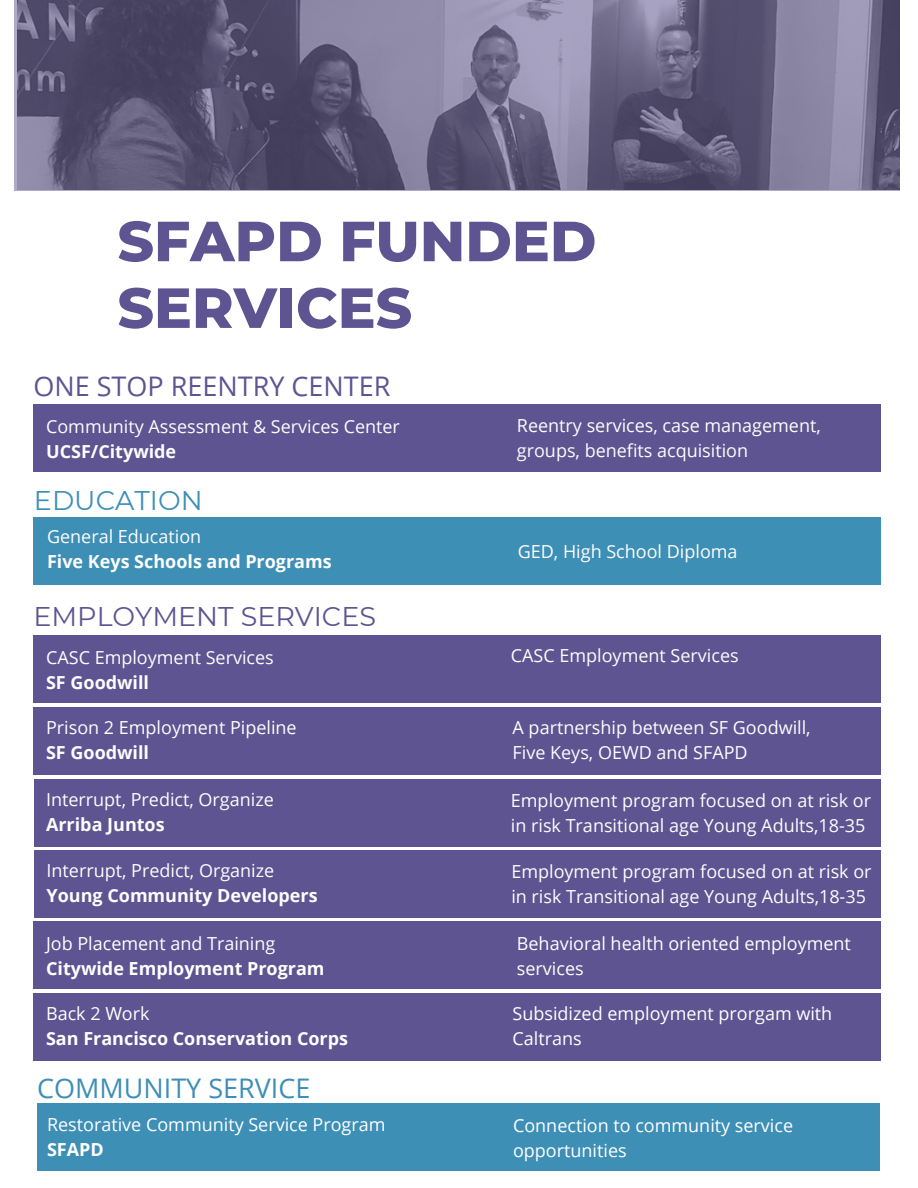
<style>
.page{position:relative;width:918px;height:1188px;background:#fff}
.page>*{position:absolute;margin:0;border:0;box-sizing:border-box;transform-origin:0 0}
.t1{font:800 56.4px/66.8px "Montserrat";color:#5d5491}
.t2{font:27px "Open Sans";color:#5d5491}
.t3{font:27px "Montserrat";color:#5d5491}
.t4{font:27px "Open Sans";color:#3e8fb6}
.t5{font:27px "Montserrat";color:#3e8fb6}
.t6{font:18px/24.8px "Open Sans";color:#fdfdfd}
.t7{font:18px/24.8px "Open Sans";color:#fff}
.t8{font:700 18px "Open Sans";color:#fdfdfd}
.t9{font:700 18px "Open Sans";color:#fff}
</style>
<div class="page">
<svg style="left:14px;top:0;width:886px;height:191px;background:#696583"></svg>
<div style="left:34px;top:518px;width:847px;height:67px;background:#3e8fb6"></div>
<div style="left:34px;top:404px;width:847px;height:68px;background:#5d5491"></div>
<div style="left:34px;top:635px;width:847px;height:68px;background:#5d5491"></div>
<div style="left:34px;top:707px;width:847px;height:67px;background:#5d5491"></div>
<div style="left:34px;top:779px;width:846px;height:68px;background:#5d5491"></div>
<div style="left:34px;top:921px;width:847px;height:68px;background:#5d5491"></div>
<div style="left:34px;top:993px;width:847px;height:67px;background:#5d5491"></div>
<div style="left:34px;top:850px;width:847px;height:68px;background:#5d5491"></div>
<div style="left:37px;top:1103px;width:843px;height:68px;background:#3e8fb6"></div>
<h1 class="t1" style="left:117px;top:208px;width:480px">SFAPD FUNDED<br>SERVICES</h1>
<h2 class="t2" style="left:33px;top:368px;width:359px">ONE STOP REENTRY CENTER</h2>
<p class="t6" style="left:46px;top:414px;width:355px">Community Assessment &amp; Services Center</p>
<p class="t8" style="left:46px;top:438px;width:132px">UCSF/Citywide</p>
<h2 class="t5" style="left:34px;top:484px;width:170px">EDUCATION</h2>
<p class="t6" style="left:47px;top:523px;width:156px">General Education</p>
<p class="t8" style="left:47px;top:548px;width:286px">Five Keys Schools and Programs</p>
<h2 class="t3" style="left:33px;top:600px;width:344px">EMPLOYMENT SERVICES</h2>
<p class="t6" style="left:46px;top:644px;width:229px">CASC Employment Services</p>
<p class="t8" style="left:46px;top:669px;width:104px">SF Goodwill</p>
<p class="t6" style="left:46px;top:714px;width:252px">Prison 2 Employment Pipeline</p>
<p class="t8" style="left:46px;top:739px;width:104px">SF Goodwill</p>
<p class="t6" style="left:46px;top:787px;width:229px">Interrupt, Predict, Organize</p>
<p class="t8" style="left:46px;top:812px;width:120px">Arriba Juntos</p>
<p class="t6" style="left:47px;top:858px;width:229px">Interrupt, Predict, Organize</p>
<p class="t8" style="left:47px;top:883px;width:273px">Young Community Developers</p>
<p class="t7" style="left:46px;top:930px;width:231px">Job Placement and Training</p>
<p class="t9" style="left:46px;top:955px;width:280px">Citywide Employment Program</p>
<p class="t7" style="left:46px;top:1000px;width:105px">Back 2 Work</p>
<p class="t9" style="left:46px;top:1025px;width:304px">San Francisco Conservation Corps</p>
<h2 class="t4" style="left:37px;top:1070px;width:275px">COMMUNITY SERVICE</h2>
<p class="t7" style="left:47px;top:1112px;width:340px">Restorative Community Service Program</p>
<p class="t9" style="left:47px;top:1137px;width:58px">SFAPD</p>
<p class="t6" style="left:517px;top:413px;width:305px">Reentry services, case management, groups, benefits acquisition</p>
<p class="t6" style="left:518px;top:539px;width:221px">GED, High School Diploma</p>
<p class="t6" style="left:511px;top:643px;width:229px">CASC Employment Services</p>
<p class="t6" style="left:513px;top:714px;width:300px">A partnership between SF Goodwill,<br>Five Keys, OEWD and SFAPD</p>
<p class="t6" style="left:511px;top:788px;width:362px">Employment program focused on at risk or in risk Transitional age Young Adults,18-35</p>
<p class="t6" style="left:511px;top:859px;width:362px">Employment program focused on at risk or in risk Transitional age Young Adults,18-35</p>
<p class="t7" style="left:517px;top:930px;width:336px">Behavioral health oriented employment services</p>
<p class="t7" style="left:513px;top:1000px;width:321px">Subsidized employment prorgam with<br>Caltrans</p>
<p class="t7" style="left:513px;top:1113px;width:282px">Connection to community service opportunities</p>
</div>
